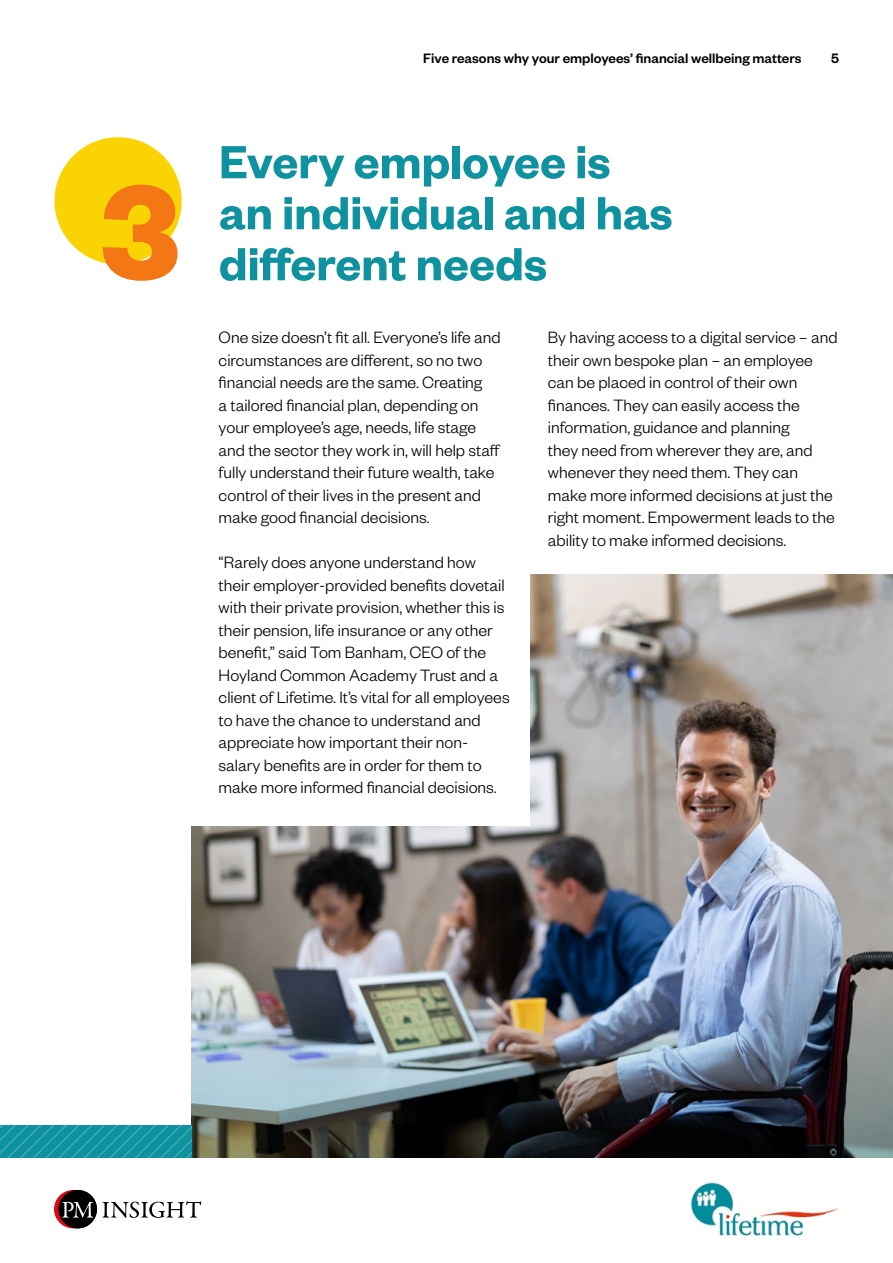
<style>
.page{position:relative;width:893px;height:1263px;background:#fff}
.page>*{position:absolute;margin:0;border:0;box-sizing:border-box;transform-origin:0 0}
.t1{font:700 147px "Founders Grotesk";color:#f37715}
.t2{font:600 51px/51px "Founders Grotesk";color:#0f929f}
.t3{font:300 18px/22.5px "Founders Grotesk";color:#000}
.t4{font:500 15px "Founders Grotesk";color:#000}
</style>
<div class="page">
<svg style="left:102px;top:1201px;width:99px;height:17px"></svg>
<div style="left:59px;top:1190px;width:38px;height:38px;background:#000;border-radius:50%"></div>
<svg style="left:54px;top:1190px;width:39px;height:38px"></svg>
<img style="left:690px;top:1183px;width:149px;height:52px">
<img style="left:191px;top:575px;width:702px;height:327px">
<div style="left:136px;top:323px;width:393px;height:503px;background:#fff"></div>
<div style="left:54px;top:137px;width:128px;height:127px;background:#fad305;border-radius:50%"></div>
<img style="left:191px;top:902px;width:702px;height:256px">
<svg style="left:0;top:1125px;width:191px;height:33px;background:#1695a2"></svg>
<h1 class="t1" style="left:101px;top:138px;width:81px">3</h1>
<p class="t4" style="left:423px;top:49px;width:380px">Five reasons why your employees’ financial wellbeing matters</p>
<p class="t4" style="left:831px;top:49px;width:9px">5</p>
<h2 class="t2" style="left:219px;top:134px;width:455px">Every employee is an individual and has different needs</h2>
<p class="t3" style="left:219px;top:325px;width:284px">One size doesn’t fit all. Everyone’s life and circumstances are different, so no two financial needs are the same. Creating<br>a tailored financial plan, depending on your employee’s age, needs, life stage and the sector they work in, will help staff fully understand their future wealth, take control of their lives in the present and make good financial decisions.</p>
<p class="t3" style="left:219px;top:550px;width:293px">“Rarely does anyone understand how their employer-provided benefits dovetail with their private provision, whether this is their pension, life insurance or any other benefit,” said Tom Banham, CEO of the Hoyland Common Academy Trust and a client of Lifetime. It’s vital for all employees to have the chance to understand and appreciate how important their non&shy;salary benefits are in order for them to make more informed financial decisions.</p>
<p class="t3" style="left:548px;top:325px;width:291px">By having access to a digital service – and their own bespoke plan – an employee can be placed in control of their own finances. They can easily access the information, guidance and planning<br>they need from wherever they are, and whenever they need them. They can make more informed decisions at just the right moment. Empowerment leads to the ability to make informed decisions.</p>
</div>
